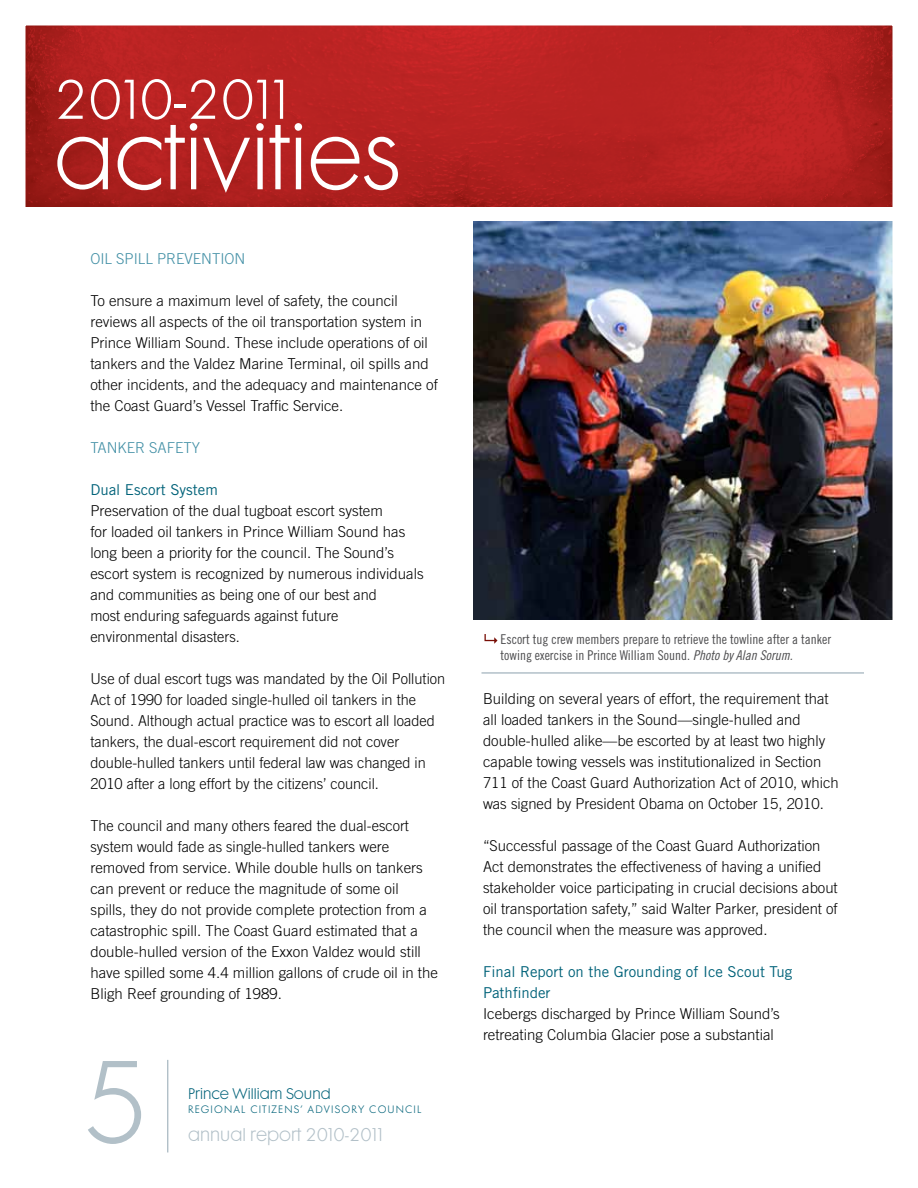
<style>
.page{position:relative;width:918px;height:1188px;background:#fff}
.page>*{position:absolute;margin:0;border:0;box-sizing:border-box;transform-origin:0 0}
.t1{font:106.65px "Cg Futura Maxi Lt";color:#b2c0c8}
.t2{font:84px "Cg Futura Maxi Lt";color:#fff}
.t3{font:51px "Cg Futura Maxi Lt";color:#fff}
.t4{font:16.8px "Cg Futura Maxi Lt";color:#b2c0c8}
.t5{font:300 15px/21px "Trade Gothic";color:#000}
.t6{font:15px/21px "Trade Gothic";color:#006279}
.t7{font:300 15px "Trade Gothic";color:#418fa5}
.t8{font:14.1px "Cg Futura Maxi Lt";color:#006279}
.t9{font:13.5px/16.5px "Trade Gothic Cond Eighteen";color:#4d4d4f}
.t10{font:9.75px "Cg Futura Maxi Lt";letter-spacing:.12em;color:#006279}
.s1{font-family:"Trade Gothic Cond Eighteen Obl"}
</style>
<div class="page">
<hr style="left:167px;top:1060px;width:1px;height:92px;background:#b2c0c8">
<img style="left:27px;top:27px;width:864px;height:180px">
<img style="left:474px;top:222px;width:417px;height:398px">
<svg style="left:484px;top:634px;width:14px;height:10px"></svg>
<hr style="left:482px;top:672px;width:382px;height:2px;background:#b2c0c8">
<h3 class="t3" style="left:54px;top:68px;width:236px">2010-2011</h3>
<h2 class="t2" style="left:54px;top:106px;width:348px">activities</h2>
<p class="t7" style="left:90px;top:250px;width:8px">oil</p>
<p class="t7" style="left:116px;top:250px;width:9px">spill</p>
<p class="t7" style="left:157px;top:250px;width:10px">prevention</p>
<p class="t5" style="left:90px;top:290px;width:349px">To ensure a maximum level of safety, the council reviews all aspects of the oil transportation system in Prince William Sound. These include operations of oil tankers and the Valdez Marine Terminal, oil spills and other incidents, and the adequacy and maintenance of the Coast Guard’s Vessel Traffic Service.</p>
<p class="t7" style="left:90px;top:439px;width:77px">Tan ker Safet</p>
<p class="t7" style="left:192px;top:439px;width:10px">y</p>
<p class="t6" style="left:90px;top:479px;width:129px">Dual Escort System</p>
<p class="t5" style="left:90px;top:500px;width:335px">Preservation of the dual tugboat escort system<br>for loaded oil tankers in Prince William Sound has long been a priority for the council. The Sound’s escort system is recognized by numerous individuals and communities as being one of our best and<br>most enduring safeguards against future environmental disasters.</p>
<p class="t5" style="left:90px;top:668px;width:356px">Use of dual escort tugs was mandated by the Oil Pollution Act of 1990 for loaded single-hulled oil tankers in the Sound. Although actual practice was to escort all loaded tankers, the dual-escort requirement did not cover double-hulled tankers until federal law was changed in 2010 after a long effort by the citizens’ council.</p>
<p class="t5" style="left:90px;top:815px;width:349px">The council and many others feared the dual-escort system would fade as single-hulled tankers were removed from service. While double hulls on tankers can prevent or reduce the magnitude of some oil spills, they do not provide complete protection from a catastrophic spill. The Coast Guard estimated that a double-hulled version of the Exxon Valdez would still have spilled some 4.4 million gallons of crude oil in the Bligh Reef grounding of 1989.</p>
<h1 class="t1" style="left:80px;top:1037px;width:73px">5</h1>
<p class="t8" style="left:188px;top:1085px;width:144px">Prince William Sound</p>
<p class="t10" style="left:188px;top:1104px;width:235px">Regional Citizens’ Advisory Council</p>
<p class="t4" style="left:188px;top:1124px;width:196px">annual report 2010-2011</p>
<p class="t9" style="left:501px;top:631px;width:332px">Escort tug crew members prepare to retrieve the towline after a tanker towing exercise in Prince William Sound. <span class="s1">Photo by Alan Sorum.</span></p>
<p class="t5" style="left:483px;top:688px;width:357px">Building on several years of effort, the requirement that all loaded tankers in the Sound—single-hulled and double-hulled alike—be escorted by at least two highly capable towing vessels was institutionalized in Section 711 of the Coast Guard Authorization Act of 2010, which was signed by President Obama on October 15, 2010.</p>
<p class="t5" style="left:483px;top:835px;width:356px">“Successful passage of the Coast Guard Authorization Act demonstrates the effectiveness of having a unified stakeholder voice participating in crucial decisions about oil transportation safety,” said Walter Parker, president of the council when the measure was approved.</p>
<p class="t6" style="left:483px;top:961px;width:311px">Final Report on the Grounding of Ice Scout Tug<br>Pathfinder</p>
<p class="t5" style="left:483px;top:1003px;width:298px">Icebergs discharged by Prince William Sound’s retreating Columbia Glacier pose a substantial</p>
</div>
